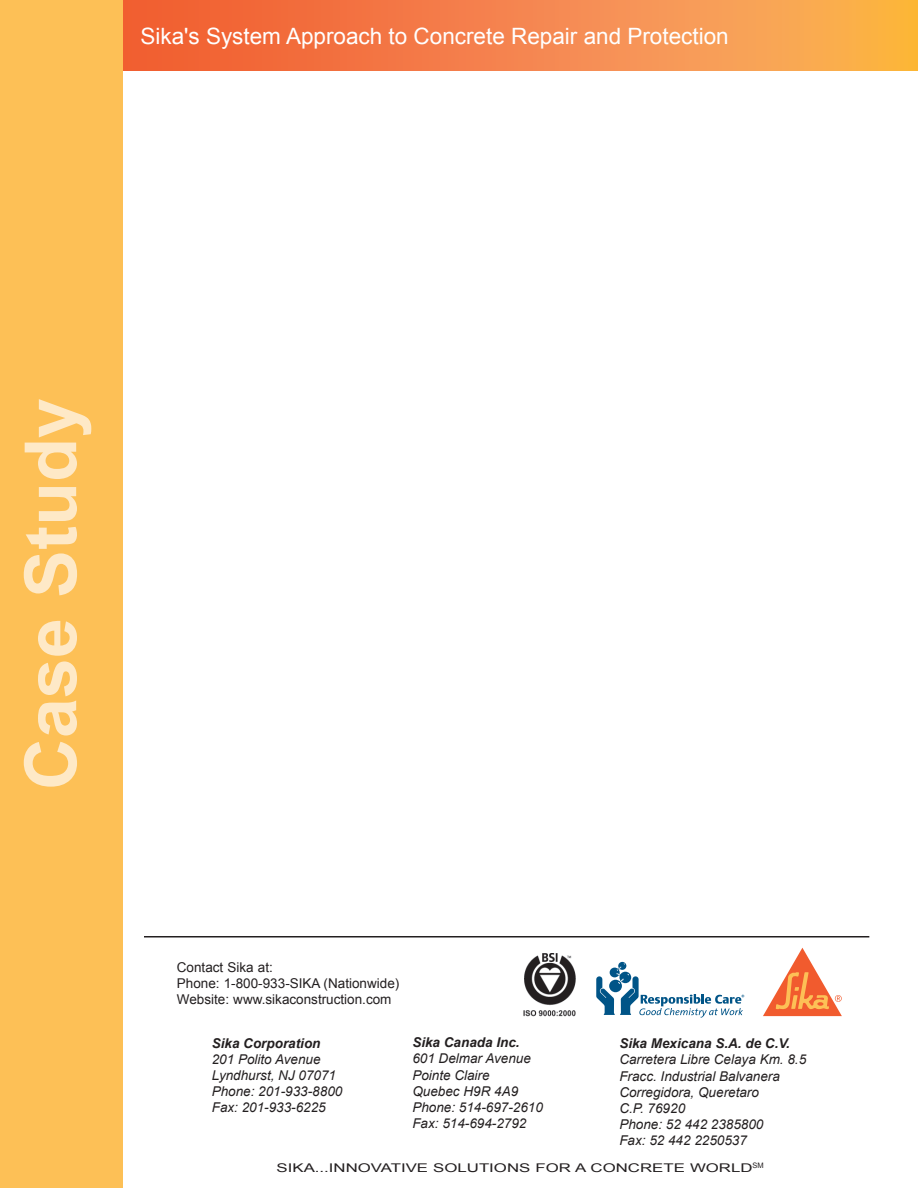
<style>
.page{position:relative;width:918px;height:1188px;background:#fff}
.page>*{position:absolute;margin:0;border:0;box-sizing:border-box;transform-origin:0 0}
.t1{font:700 72px "Arial";color:#fee9c7}
.t2{font:22.5px "Arial";color:#fff}
.t3{font:italic 13.5px/16.2px "Arial";color:#231f20}
.t4{font:13.5px/16.2px "Arial";color:#231f20}
.t5{font:italic 700 13.5px "Arial";color:#231f20}
.t6{font:12px "Arial";color:#231f20;scale:1.4 1}
</style>
<div class="page">
<svg style="left:122px;top:0;width:796px;height:70px;background:#f58747"></svg>
<div style="left:0;top:0;width:122px;height:1188px;background:#fdc056"></div>
<hr style="left:144px;top:936px;width:725px;height:2px;background:#231f20">
<svg style="left:596px;top:963px;width:148px;height:55px"></svg>
<svg style="left:763px;top:948px;width:79px;height:68px"></svg>
<img style="left:523px;top:954px;width:53px;height:63px">
<h2 class="t2" style="left:140px;top:21px;width:590px">Sika's System Approach to Concrete Repair and Protection</h2>
<h1 class="t1" style="left:3px;top:790px;width:394px;rotate:-90deg">Case Study</h1>
<p class="t4" style="left:177px;top:959px;width:224px">Contact Sika at:<br>Phone: 1-800-933-SIKA (Nationwide)<br>Website: www.sikaconstruction.com</p>
<p class="t5" style="left:212px;top:1034px;width:110px">Sika Corporation</p>
<p class="t3" style="left:212px;top:1051px;width:132px">201 Polito Avenue<br>Lyndhurst, NJ 07071<br>Phone: 201-933-8800<br>Fax: 201-933-6225</p>
<p class="t5" style="left:412px;top:1034px;width:109px">Sika Canada Inc.</p>
<p class="t3" style="left:412px;top:1051px;width:132px">601 Delmar Avenue<br>Pointe Claire<br>Quebec H9R 4A9<br>Phone: 514-697-2610<br>Fax: 514-694-2792</p>
<p class="t5" style="left:619px;top:1035px;width:172px">Sika Mexicana S.A. de C.V.</p>
<p class="t3" style="left:619px;top:1052px;width:188px">Carretera Libre Celaya Km. 8.5<br>Fracc. Industrial Balvanera<br>Corregidora, Queretaro<br>C.P. 76920<br>Phone: 52 442 2385800<br>Fax: 52 442 2250537</p>
<p class="t6" style="left:277px;top:1160px;width:349px">SIKA...INNOVATIVE SOLUTIONS FOR A CONCRETE WORLD<sup>SM</sup></p>
</div>
